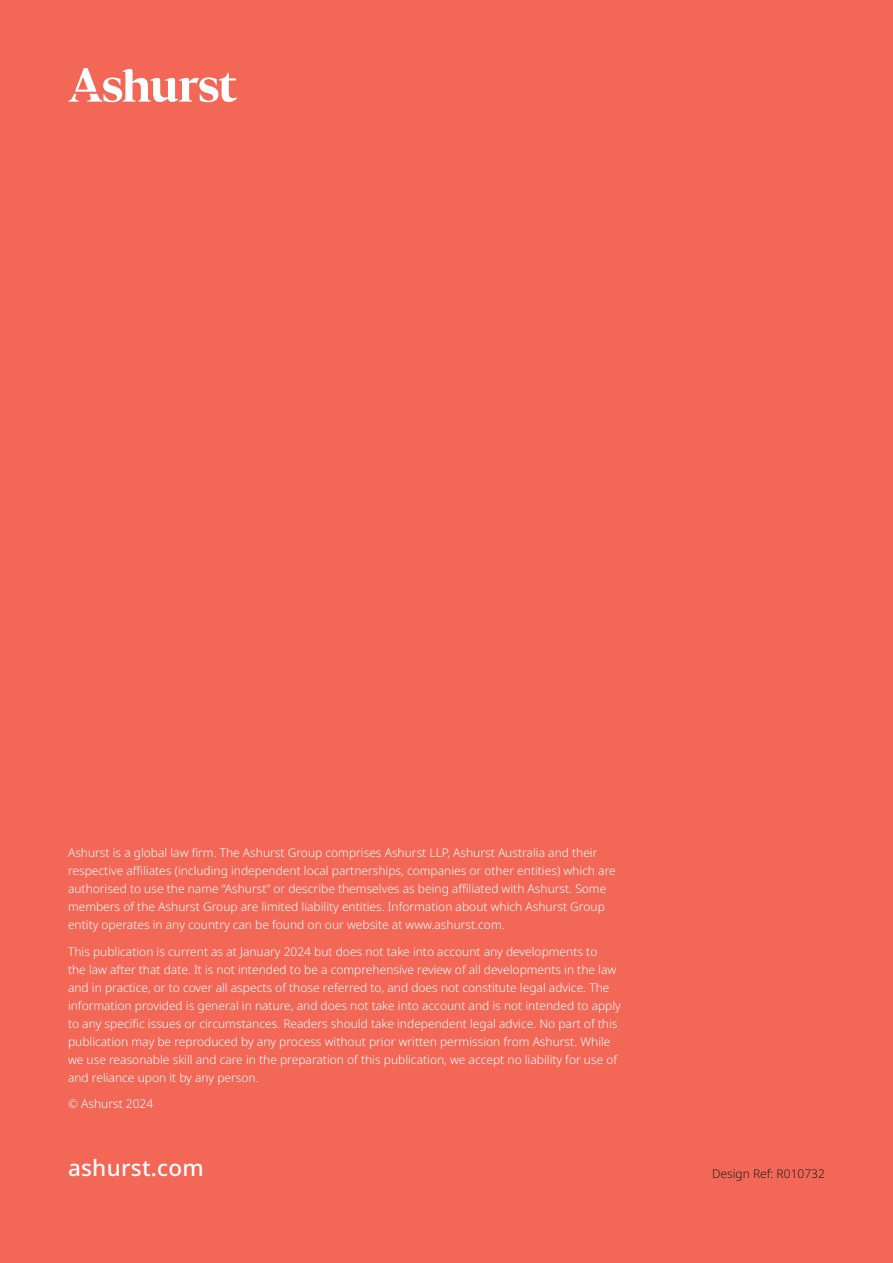
<style>
.page{position:relative;width:893px;height:1263px;background:#f26756}
.page>*{position:absolute;margin:0;border:0;box-sizing:border-box;transform-origin:0 0}
.t1{font:500 22.5px "Noto Sans";letter-spacing:.01em;color:#fff}
.t2{font:600 21px "Noto Sans";color:#fff}
.t3{font:300 12px/18px "Noto Sans";color:#fff}
.t4{font:300 12px "Noto Sans";color:#231f20}
</style>
<div class="page">
<svg style="left:68px;top:68px;width:169px;height:34px"></svg>
<p class="t3" style="left:68px;top:844px;width:549px">Ashurst is a global law firm. The Ashurst Group comprises Ashurst LLP, Ashurst Australia and their respective affiliates (including independent local partnerships, companies or other entities) which are authorised to use the name “Ashurst” or describe themselves as being affiliated with Ashurst. Some members of the Ashurst Group are limited liability entities. Information about which Ashurst Group entity operates in any country can be found on our website at www.ashurst.com.</p>
<p class="t3" style="left:68px;top:943px;width:554px">This publication is current as at January 2024 but does not take into account any developments to<br>the law after that date. It is not intended to be a comprehensive review of all developments in the law and in practice, or to cover all aspects of those referred to, and does not constitute legal advice. The information provided is general in nature, and does not take into account and is not intended to apply to any specific issues or circumstances. Readers should take independent legal advice. No part of this publication may be reproduced by any process without prior written permission from Ashurst. While we use reasonable skill and care in the preparation of this publication, we accept no liability for use of and reliance upon it by any person.</p>
<p class="t3" style="left:68px;top:1095px;width:87px">© Ashurst 2024</p>
<p class="t3" style="left:72px;top:944px;width:529px;text-indent:-4px">take legal advice befo applying the information c ntained in this publication to specific issue or ransactions. For more information please conta t us at aus.mark t ng@ashurst.com.</p>
<p class="t3" style="left:68px;top:1051px;width:544px">No part of this publicatio may be reproduced by any process with ut prior writ en perm ssion from</p>
<h1 class="t1" style="left:68px;top:1155px;width:137px">ashurst.com</h1>
<p class="t4" style="left:658px;top:1167px;width:160px">Design Ref: R005062 Jan 24</p>
<h2 class="t2" style="left:68px;top:1157px;width:129px">ashurst.com</h2>
<p class="t4" style="left:712px;top:1167px;width:114px">Design Ref: R010732</p>
</div>
